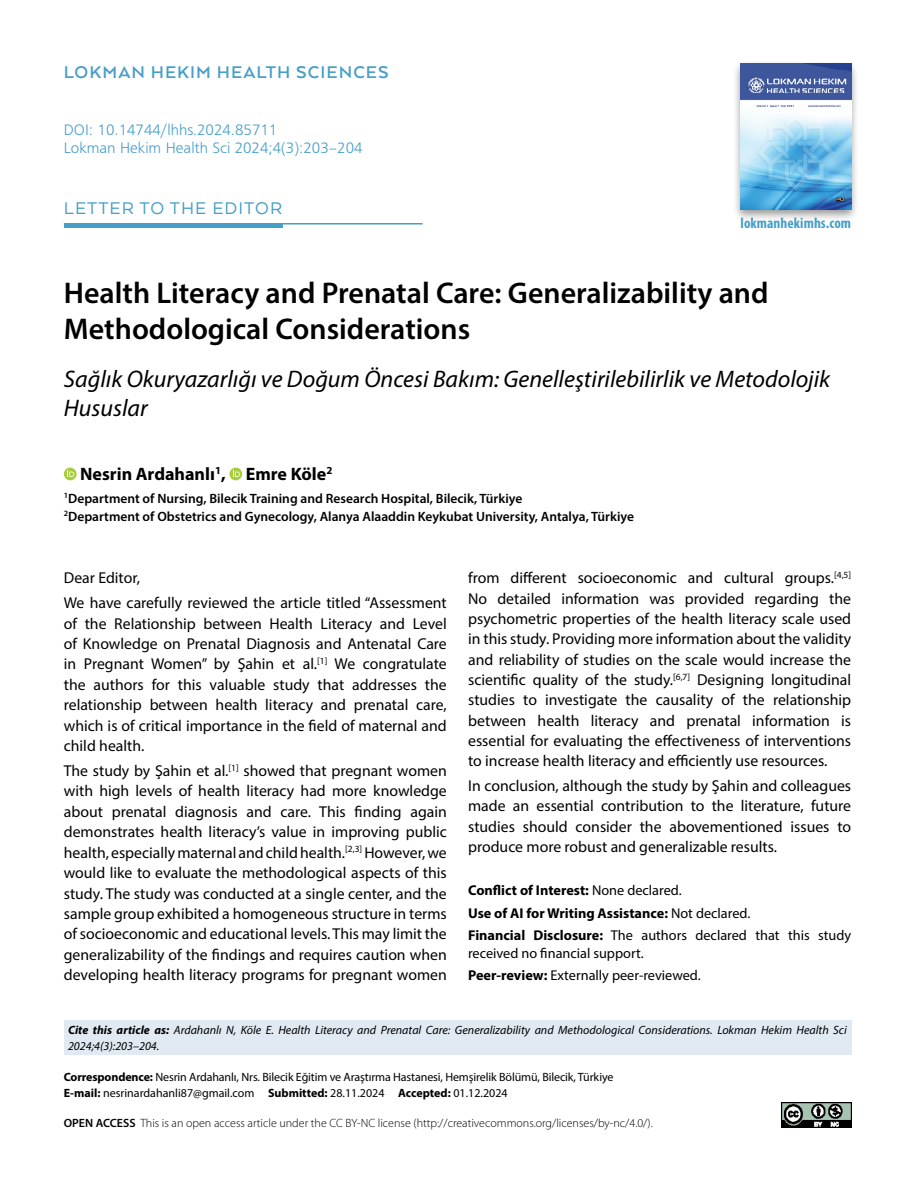
<style>
.page{position:relative;width:915px;height:1191px;background:#fff}
.page>*{position:absolute;margin:0;border:0;box-sizing:border-box;transform-origin:0 0}
.t1{font:600 30px/36px "Myriad Pro";color:#000}
.t2{font:italic 24px/28.8px "Myriad Pro";color:#000}
.t3{font:700 19.5px "Arquitecta";letter-spacing:.055em;color:#479ec8}
.t4{font:19.5px "Arquitecta";letter-spacing:.055em;color:#479ec8}
.t5{font:700 18px "Myriad Pro";color:#000}
.t6{font:15.75px/20.4px "Myriad Pro";color:#000;text-align:justify}
.t7{font:15.75px/18px "Frugal Normal Tr";color:#479ec8}
.t8{font:700 condensed 15px "Myriad Pro";letter-spacing:.01em;color:#479ec8}
.t9{font:700 14.25px/22.4px "Myriad Pro";color:#000}
.t10{font:14.25px/22.4px "Myriad Pro";color:#000}
.t11{font:600 13.5px/18px "Myriad Pro";color:#000}
.t12{font:12px/16.5px "Myriad Pro";letter-spacing:-.01em;color:#000}
.t13{font:italic 12px/16.5px "Myriad Pro";color:#000}
.t14{font:300 12px "Myriad Pro";color:#000}
.s1{font-weight:400}
.s2{font-weight:700}
.s3{font-weight:600}
</style>
<div class="page">
<div style="left:64px;top:1020px;width:786px;height:34px;background:#e1eaf3"></div>
<div style="left:732px;top:60px;width:126px;height:162px;background:#000;opacity:.45"></div>
<img style="left:740px;top:64px;width:110px;height:146px">
<img style="left:781px;top:1102px;width:69px;height:25px">
<hr style="left:64px;top:223px;width:358px;height:1px;background:#479ec8">
<hr style="left:64px;top:224px;width:218px;height:3px;background:#479ec8">
<svg style="left:64px;top:467px;width:13px;height:13px"></svg>
<svg style="left:67px;top:470px;width:7px;height:7px"></svg>
<svg style="left:229px;top:467px;width:13px;height:13px"></svg>
<svg style="left:233px;top:470px;width:7px;height:7px"></svg>
<p class="t3" style="left:64px;top:60px;width:326px">LOKMAN HEKIM HEALTH SCIENCES</p>
<p class="t7" style="left:64px;top:120px;width:300px">DOI: 10.14744/lhhs.2024.85711<br>Lokman Hekim Health Sci 2024;4(3):203–204</p>
<p class="t4" style="left:64px;top:196px;width:220px">LETTER TO THE EDITOR</p>
<p class="t8" style="left:740px;top:213px;width:112px">lokmanhekimhs.com</p>
<h1 class="t1" style="left:64px;top:274px;width:706px">Health Literacy and Prenatal Care: Generalizability and<br>Methodological Considerations</h1>
<h2 class="t2" style="left:64px;top:364px;width:767px">Sağlık Okuryazarlığı ve Doğum Öncesi Bakım: Genelleştirilebilirlik ve Metodolojik<br>Hususlar</h2>
<p class="t5" style="left:80px;top:462px;width:253px">Nesrin Ardahanlı<sup>1</sup>, Emre Köle<sup>2</sup></p>
<p class="t11" style="left:64px;top:489px;width:571px"><sup>1</sup>Department of Nursing, Bilecik Training and Research Hospital, Bilecik, Türkiye<br><sup>2</sup>Department of Obstetrics and Gynecology, Alanya Alaaddin Keykubat University, Antalya, Türkiye</p>
<p class="t6" style="left:64px;top:565px;width:384px;line-height:24.8px">Dear Editor,<br>We have carefully reviewed the article titled “Assessment</p>
<p class="t6" style="left:64px;top:613px;width:384px">of the Relationship between Health Literacy and Level of Knowledge on Prenatal Diagnosis and Antenatal Care in Pregnant Women” by Şahin et al.<sup>[1]</sup> We congratulate the authors for this valuable study that addresses the relationship between health literacy and prenatal care, which is of critical importance in the field of maternal and child health.</p>
<p class="t6" style="left:64px;top:760px;width:384px">The study by Şahin et al.<sup>[1]</sup> showed that pregnant women with high levels of health literacy had more knowledge about prenatal diagnosis and care. This finding again demonstrates health literacy’s value in improving public health, especially maternal and child health.<sup>[2,3]</sup> However, we would like to evaluate the methodological aspects of this study. The study was conducted at a single center, and the sample group exhibited a homogeneous structure in terms of socioeconomic and educational levels. This may limit the generalizability of the findings and requires caution when developing health literacy programs for pregnant women</p>
<p class="t6" style="left:468px;top:568px;width:384px">from different socioeconomic and cultural groups.<sup>[4,5] </sup>No detailed information was provided regarding the psychometric properties of the health literacy scale used in this study. Providing more information about the validity and reliability of studies on the scale would increase the scientific quality of the study.<sup>[6,7]</sup> Designing longitudinal studies to investigate the causality of the relationship between health literacy and prenatal information is essential for evaluating the effectiveness of interventions to increase health literacy and efficiently use resources.</p>
<p class="t6" style="left:468px;top:775px;width:384px">In conclusion, although the study by Şahin and colleagues made an essential contribution to the literature, future studies should consider the abovementioned issues to produce more robust and generalizable results.</p>
<p class="t9" style="left:468px;top:878px;width:384px">Conflict of Interest: <span class="s1">None declared.<br></span>Use of AI for Writing Assistance: <span class="s1">Not declared.<br></span>Financial Disclosure: <span class="s1">The authors declared that this study</span></p>
<p class="t10" style="left:468px;top:941px;width:234px">received no financial support.<br><span class="s2">Peer-review:</span> Externally peer-reviewed.</p>
<p class="t13" style="left:68px;top:1021px;width:780px"><span class="s2">Cite this article as:</span> Ardahanlı N, Köle E. Health Literacy and Prenatal Care: Generalizability and Methodological Considerations. Lokman Hekim Health Sci<br>2024;4(3):203–204.</p>
<p class="t12" style="left:64px;top:1068px;width:551px"><span class="s2">Correspondence:</span> Nesrin Ardahanlı, Nrs. Bilecik Eğitim ve Araştırma Hastanesi, Hemşirelik Bölümü, Bilecik, Türkiye<br><span class="s2">E-mail:</span> nesrinardahanli87@gmail.com <span class="s2">Submitted:</span> 28.11.2024 <span class="s2">Accepted:</span> 01.12.2024</p>
<p class="t14" style="left:64px;top:1116px;width:590px"><span class="s3">OPEN ACCESS</span> This is an open access article under the CC BY-NC license (http://creativecommons.org/licenses/by-nc/4.0/).</p>
</div>
